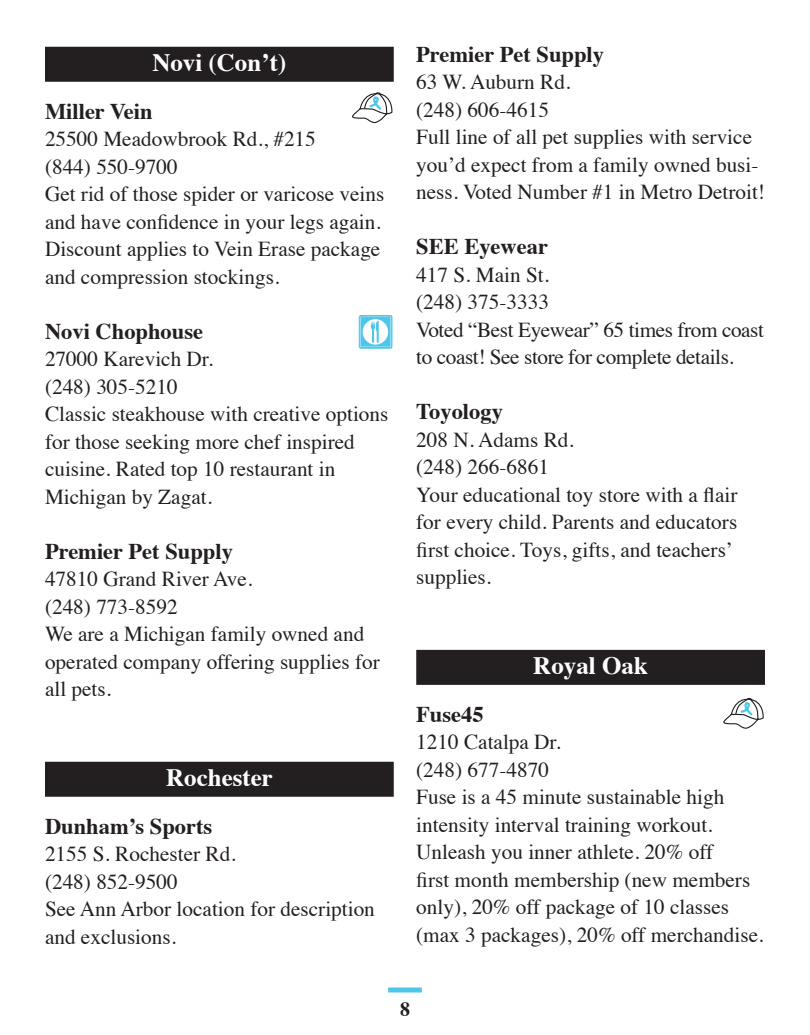
<style>
.page{position:relative;width:810px;height:1035px;background:#fff}
.page>*{position:absolute;margin:0;border:0;box-sizing:border-box;transform-origin:0 0}
.city{font:700 25px "Times";color:#fff}
.headline_2018{font:700 22.5px "Times";color:#231f20}
.text{font:21.25px/27.5px "Times";color:#231f20}
.text-2{font:21.25px/27.5px "Times";letter-spacing:-.02em;color:#231f20}
.t1{font:700 20px "Times";color:#231f20}
</style>
<div class="page">
<hr style="left:388px;top:988px;width:34px;height:4px;background:#4dc7e9">
<div style="left:45px;top:47px;width:349px;height:35px;background:#231f20"></div>
<div style="left:45px;top:762px;width:349px;height:35px;background:#231f20"></div>
<svg style="left:352px;top:92px;width:41px;height:32px"></svg>
<div style="left:359px;top:316px;width:33px;height:32px;background:#4dc7e9;border-radius:2px"></div>
<div style="left:359px;top:315px;width:33px;height:34px;border:2px solid #fff;border-radius:2px"></div>
<div style="left:359px;top:315px;width:33px;height:34px;border:1px solid #4dc7e9;border-radius:2px"></div>
<div style="left:360px;top:316px;width:31px;height:32px;border:1px solid #4dc7e9"></div>
<div style="left:363px;top:319px;width:25px;height:26px;background:#fff;border-radius:50%"></div>
<svg style="left:371px;top:321px;width:8px;height:22px"></svg>
<div style="left:416px;top:650px;width:349px;height:35px;background:#231f20"></div>
<svg style="left:723px;top:698px;width:41px;height:31px"></svg>
<p class="city" style="left:152px;top:39px;width:136px">Novi (Con’t)</p>
<p class="headline_2018" style="left:45px;top:90px;width:109px">Miller Vein</p>
<p class="text" style="left:45px;top:124px;width:272px">25500 Meadowbrook Rd., #215</p>
<p class="text" style="left:45px;top:151px;width:134px">(844) 550-9700</p>
<p class="text" style="left:45px;top:179px;width:341px">Get rid of those spider or varicose veins and have confidence in your legs again.<br>Discount applies to Vein Erase package and compression stockings.</p>
<p class="headline_2018" style="left:45px;top:310px;width:160px">Novi Chophouse</p>
<p class="text" style="left:45px;top:344px;width:170px">27000 Karevich Dr.</p>
<p class="text" style="left:45px;top:371px;width:134px">(248) 305-5210</p>
<p class="text" style="left:45px;top:399px;width:345px">Classic steakhouse with creative options for those seeking more chef inspired cuisine. Rated top 10 restaurant in Michigan by Zagat.</p>
<p class="headline_2018" style="left:45px;top:530px;width:189px">Premier Pet Supply</p>
<p class="text" style="left:45px;top:564px;width:209px">47810 Grand River Ave.</p>
<p class="text" style="left:45px;top:591px;width:134px">(248) 773-8592</p>
<p class="text" style="left:45px;top:619px;width:336px">We are a Michigan family owned and operated company offering supplies for all pets.</p>
<p class="city" style="left:166px;top:754px;width:108px">Rochester</p>
<p class="headline_2018" style="left:45px;top:805px;width:169px">Dunham’s Sports</p>
<p class="text" style="left:45px;top:839px;width:192px">2155 S. Rochester Rd.</p>
<p class="text" style="left:45px;top:866px;width:134px">(248) 852-9500</p>
<p class="text" style="left:45px;top:894px;width:331px">See Ann Arbor location for description and exclusions.</p>
<p class="headline_2018" style="left:416px;top:33px;width:189px">Premier Pet Supply</p>
<p class="text" style="left:416px;top:67px;width:156px">63 W. Auburn Rd.</p>
<p class="text" style="left:416px;top:94px;width:134px">(248) 606-4615</p>
<p class="text" style="left:416px;top:122px;width:350px">Full line of all pet supplies with service you’d expect from a family owned busi&shy;ness. Voted Number #1 in Metro Detroit!</p>
<p class="headline_2018" style="left:416px;top:225px;width:133px">SEE Eyewear</p>
<p class="text" style="left:416px;top:259px;width:134px">417 S. Main St.</p>
<p class="text" style="left:416px;top:287px;width:134px">(248) 375-3333</p>
<p class="text-2" style="left:416px;top:314px;width:349px">Voted “Best Eyewear” 65 times from coast to coast! See store for complete details.</p>
<p class="headline_2018" style="left:416px;top:390px;width:88px">Toyology</p>
<p class="text" style="left:416px;top:424px;width:159px">208 N. Adams Rd.</p>
<p class="text" style="left:416px;top:452px;width:134px">(248) 266-6861</p>
<p class="text" style="left:416px;top:479px;width:323px">Your educational toy store with a flair for every child. Parents and educators first choice. Toys, gifts, and teachers’ supplies.</p>
<p class="city" style="left:533px;top:642px;width:116px">Royal Oak</p>
<p class="headline_2018" style="left:416px;top:693px;width:69px">Fuse45</p>
<p class="text" style="left:416px;top:727px;width:146px">1210 Catalpa Dr.</p>
<p class="text" style="left:416px;top:754px;width:134px">(248) 677-4870</p>
<p class="text" style="left:416px;top:782px;width:349px">Fuse is a 45 minute sustainable high intensity interval training workout.<br>Unleash you inner athlete. 20% off<br>first month membership (new members only), 20% off package of 10 classes (max 3 packages), 20% off merchandise.</p>
<p class="t1" style="left:400px;top:990px;width:11px">8</p>
</div>
